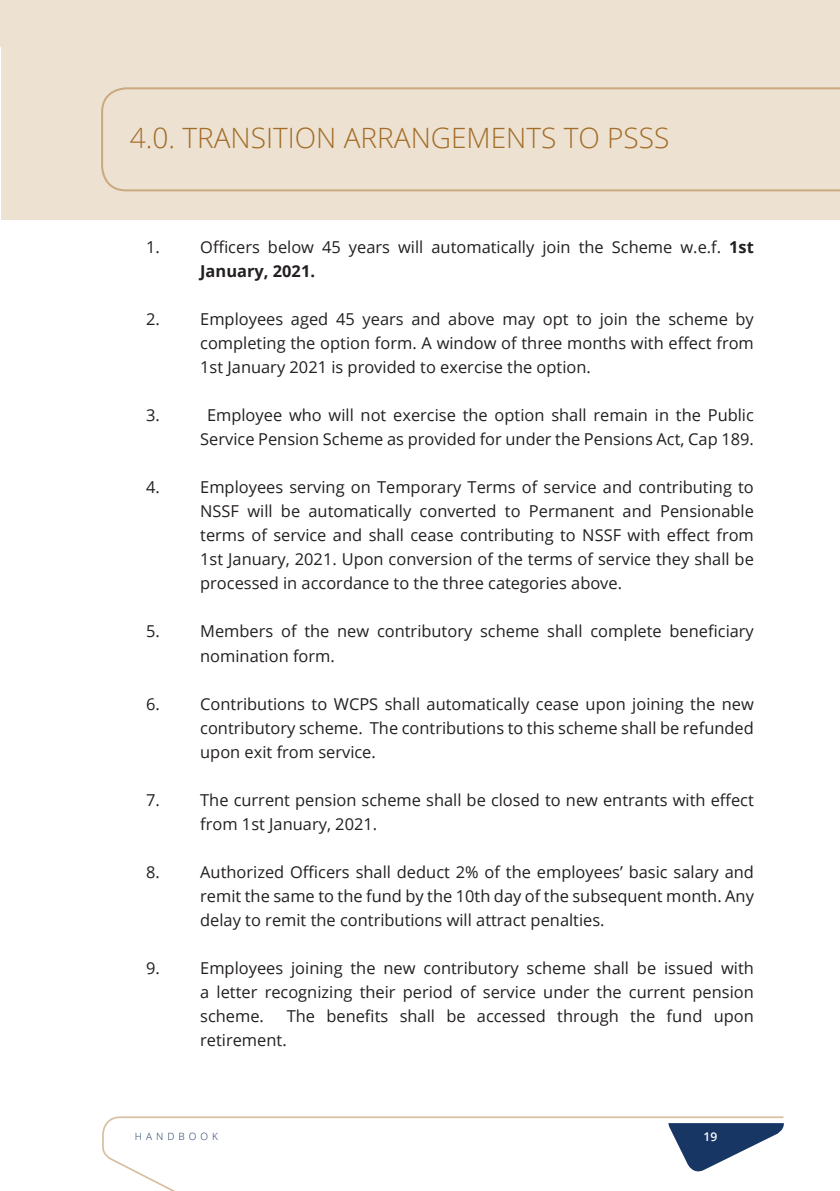
<style>
.page{position:relative;width:840px;height:1191px;background:#fff}
.page>*{position:absolute;margin:0;border:0;box-sizing:border-box;transform-origin:0 0}
.t1{font:300 28px "Open Sans";color:#a26d28}
.body_tab{font:16.4px/24px "Open Sans";color:#231f20;text-align:justify}
.t2{font:600 12px "Open Sans";color:#fff}
.t3{font:300 10px "Open Sans";letter-spacing:.4em;color:#183664}
.s1{font-weight:700}
</style>
<div class="page">
<svg style="left:102px;top:1116px;width:682px;height:75px"></svg>
<div style="left:1px;top:0;width:838px;height:219px;background:#ede1d1"></div>
<svg style="left:101px;top:87px;width:738px;height:105px"></svg>
<p class="t1" style="left:130px;top:119px;width:541px">4.0. TRANSITION ARRANGEMENTS TO PSSS</p>
<p class="body_tab" style="left:146px;top:235px;width:15px">1.</p>
<p class="body_tab" style="left:200px;top:235px;width:555px">Officers below 45 years will automatically join the Scheme w.e.f. <span class="s1">1st<br>January, 2021.</span></p>
<p class="body_tab" style="left:146px;top:307px;width:15px">2.</p>
<p class="body_tab" style="left:200px;top:307px;width:555px">Employees aged 45 years and above may opt to join the scheme by completing the option form. A window of three months with effect from 1st January 2021 is provided to exercise the option.</p>
<p class="body_tab" style="left:146px;top:403px;width:15px">3.</p>
<p class="body_tab" style="left:200px;top:403px;width:555px;text-align:center">Employee who will not exercise the option shall remain in the Public<br>Service Pension Scheme as provided for under the Pensions Act, Cap 189.</p>
<p class="body_tab" style="left:146px;top:475px;width:15px">4.</p>
<p class="body_tab" style="left:200px;top:475px;width:555px">Employees serving on Temporary Terms of service and contributing to NSSF will be automatically converted to Permanent and Pensionable terms of service and shall cease contributing to NSSF with effect from 1st January, 2021. Upon conversion of the terms of service they shall be processed in accordance to the three categories above.</p>
<p class="body_tab" style="left:146px;top:619px;width:15px">5.</p>
<p class="body_tab" style="left:200px;top:619px;width:555px">Members of the new contributory scheme shall complete beneficiary nomination form.</p>
<p class="body_tab" style="left:146px;top:691px;width:15px">6.</p>
<p class="body_tab" style="left:200px;top:691px;width:555px">Contributions to WCPS shall automatically cease upon joining the new contributory scheme. The contributions to this scheme shall be refunded upon exit from service.</p>
<p class="body_tab" style="left:146px;top:787px;width:15px">7.</p>
<p class="body_tab" style="left:200px;top:787px;width:555px">The current pension scheme shall be closed to new entrants with effect from 1st January, 2021.</p>
<p class="body_tab" style="left:146px;top:859px;width:15px">8.</p>
<p class="body_tab" style="left:200px;top:859px;width:555px">Authorized Officers shall deduct 2% of the employees’ basic salary and remit the same to the fund by the 10th day of the subsequent month. Any delay to remit the contributions will attract penalties.</p>
<p class="body_tab" style="left:146px;top:955px;width:15px">9.</p>
<p class="body_tab" style="left:200px;top:955px;width:555px">Employees joining the new contributory scheme shall be issued with a letter recognizing their period of service under the current pension scheme.</p>
<p class="body_tab" style="left:200px;top:1003px;width:555px;text-indent:86px">The benefits shall be accessed through the fund upon retirement.</p>
<p class="t3" style="left:135px;top:1129px;width:84px">HANDBOOK</p>
<p class="t2" style="left:703px;top:1128px;width:15px">19</p>
</div>
